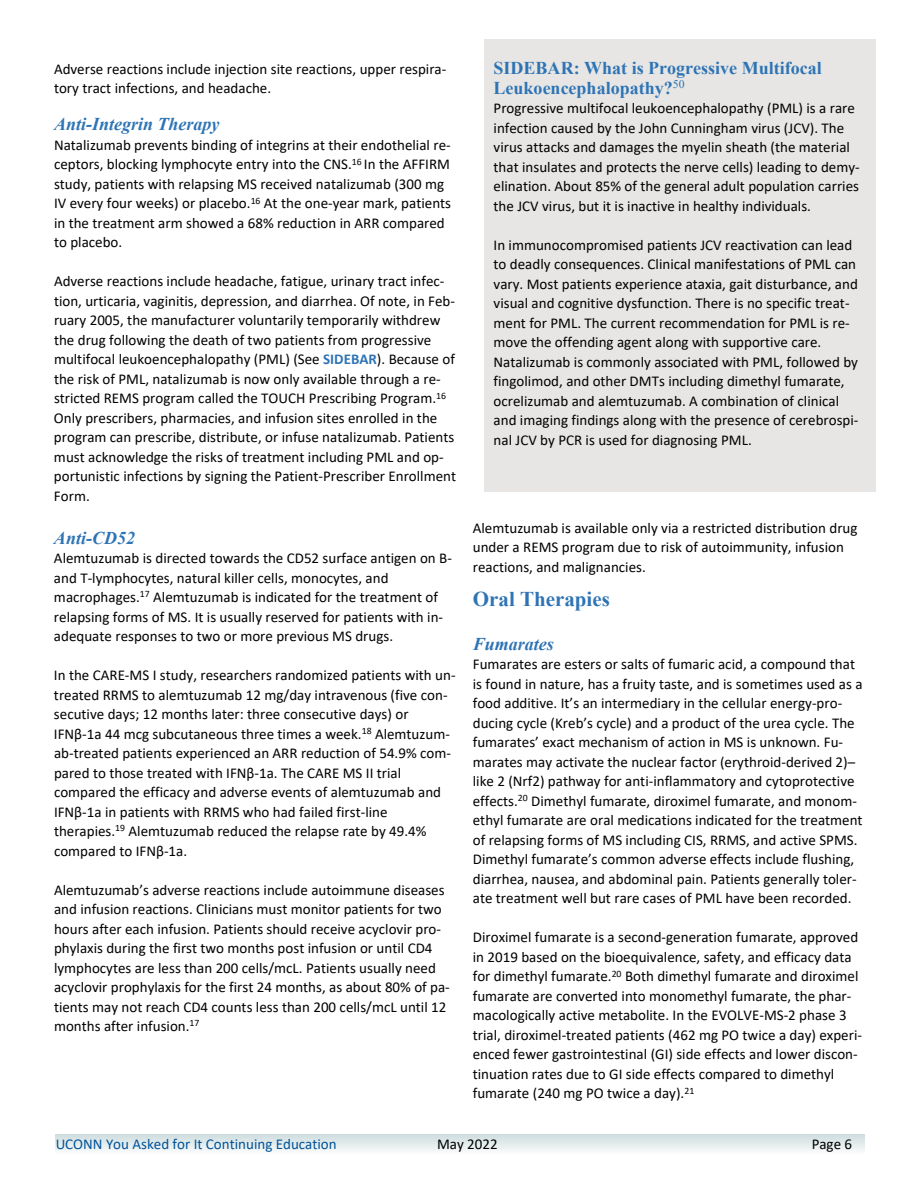
<style>
.page{position:relative;width:918px;height:1188px;background:#fff}
.page>*{position:absolute;margin:0;border:0;box-sizing:border-box;transform-origin:0 0}
.t1{font:700 21px "Times New Roman";color:#2e74b5}
.t2{font:700 18px/19.5px "Times New Roman";color:#2e74b5}
.t3{font:italic 700 18px "Times New Roman";color:#2e74b5}
.t4{font:15px/19.5px "Calibri";color:#000}
.t5{font:15px "Calibri";color:#005298}
.s1{font-weight:700;color:#2e74b5}
</style>
<div class="page">
<div style="left:484px;top:39px;width:391px;height:453px;background:#e7e6e4"></div>
<div style="left:56px;top:1134px;width:808px;height:20px;background:linear-gradient(to bottom,#cdddde,#f8fafa)"></div>
<p class="t4" style="left:54px;top:60px;width:394px">Adverse reactions include injection site reactions, upper respira&shy;tory tract infections, and headache.</p>
<p class="t3" style="left:54px;top:118px;width:167px">Anti-Integrin Therapy</p>
<p class="t4" style="left:54px;top:136px;width:399px">Natalizumab prevents binding of integrins at their endothelial re&shy;ceptors, blocking lymphocyte entry into the CNS.<sup>16</sup> In the AFFIRM study, patients with relapsing MS received natalizumab (300 mg IV every four weeks) or placebo.<sup>16</sup> At the one-year mark, patients in the treatment arm showed a 68% reduction in ARR compared to placebo.</p>
<p class="t4" style="left:54px;top:273px;width:404px">Adverse reactions include headache, fatigue, urinary tract infec&shy;tion, urticaria, vaginitis, depression, and diarrhea. Of note, in Feb&shy;ruary 2005, the manufacturer voluntarily temporarily withdrew the drug following the death of two patients from progressive multifocal leukoencephalopathy (PML) (See <span class="s1">SIDEBAR</span>). Because of the risk of PML, natalizumab is now only available through a re&shy;stricted REMS program called the TOUCH Prescribing Program.<sup>16<br></sup>Only prescribers, pharmacies, and infusion sites enrolled in the program can prescribe, distribute, or infuse natalizumab. Patients must acknowledge the risks of treatment including PML and op&shy;portunistic infections by signing the Patient-Prescriber Enrollment Form.</p>
<p class="t3" style="left:54px;top:531px;width:83px">Anti-CD52</p>
<p class="t4" style="left:54px;top:550px;width:400px">Alemtuzumab is directed towards the CD52 surface antigen on B&shy;and T-lymphocytes, natural killer cells, monocytes, and macrophages.<sup>17</sup> Alemtuzumab is indicated for the treatment of relapsing forms of MS. It is usually reserved for patients with in&shy;adequate responses to two or more previous MS drugs.</p>
<p class="t4" style="left:54px;top:667px;width:403px">In the CARE-MS I study, researchers randomized patients with un&shy;treated RRMS to alemtuzumab 12 mg/day intravenous (five con&shy;secutive days; 12 months later: three consecutive days) or IFNβ-1a 44 mcg subcutaneous three times a week.<sup>18</sup> Alemtuzum&shy;ab-treated patients experienced an ARR reduction of 54.9% com&shy;pared to those treated with IFNβ-1a. The CARE MS II trial compared the efficacy and adverse events of alemtuzumab and IFNβ-1a in patients with RRMS who had failed first-line therapies.<sup>19</sup> Alemtuzumab reduced the relapse rate by 49.4% compared to IFNβ-1a.</p>
<p class="t4" style="left:54px;top:881px;width:397px">Alemtuzumab’s adverse reactions include autoimmune diseases and infusion reactions. Clinicians must monitor patients for two hours after each infusion. Patients should receive acyclovir pro&shy;phylaxis during the first two months post infusion or until CD4 lymphocytes are less than 200 cells/mcL. Patients usually need acyclovir prophylaxis for the first 24 months, as about 80% of pa&shy;tients may not reach CD4 counts less than 200 cells/mcL until 12 months after infusion.<sup>17</sup></p>
<p class="t2" style="left:494px;top:60px;width:330px">SIDEBAR: What is Progressive Multifocal<br>Leukoencephalopathy?<sup>50</sup></p>
<p class="t4" style="left:494px;top:100px;width:368px">Progressive multifocal leukoencephalopathy (PML) is a rare infection caused by the John Cunningham virus (JCV). The virus attacks and damages the myelin sheath (the material that insulates and protects the nerve cells) leading to demy&shy;elination. About 85% of the general adult population carries the JCV virus, but it is inactive in healthy individuals.</p>
<p class="t4" style="left:494px;top:236px;width:366px">In immunocompromised patients JCV reactivation can lead to deadly consequences. Clinical manifestations of PML can vary. Most patients experience ataxia, gait disturbance, and visual and cognitive dysfunction. There is no specific treat&shy;ment for PML. The current recommendation for PML is re&shy;move the offending agent along with supportive care.<br>Natalizumab is commonly associated with PML, followed by fingolimod, and other DMTs including dimethyl fumarate, ocrelizumab and alemtuzumab. A combination of clinical and imaging findings along with the presence of cerebrospi&shy;nal JCV by PCR is used for diagnosing PML.</p>
<p class="t4" style="left:473px;top:519px;width:386px">Alemtuzumab is available only via a restricted distribution drug under a REMS program due to risk of autoimmunity, infusion reactions, and malignancies.</p>
<h1 class="t1" style="left:473px;top:592px;width:139px">Oral Therapies</h1>
<p class="t3" style="left:473px;top:638px;width:83px">Fumarates</p>
<p class="t4" style="left:473px;top:656px;width:391px">Fumarates are esters or salts of fumaric acid, a compound that is found in nature, has a fruity taste, and is sometimes used as a food additive. It’s an intermediary in the cellular energy-pro&shy;ducing cycle (Kreb’s cycle) and a product of the urea cycle. The fumarates’ exact mechanism of action in MS is unknown. Fu&shy;marates may activate the nuclear factor (erythroid-derived 2)– like 2 (Nrf2) pathway for anti-inflammatory and cytoprotective effects.<sup>20</sup> Dimethyl fumarate, diroximel fumarate, and monom&shy;ethyl fumarate are oral medications indicated for the treatment of relapsing forms of MS including CIS, RRMS, and active SPMS.<br>Dimethyl fumarate’s common adverse effects include flushing, diarrhea, nausea, and abdominal pain. Patients generally toler&shy;ate treatment well but rare cases of PML have been recorded.</p>
<p class="t4" style="left:473px;top:929px;width:391px">Diroximel fumarate is a second-generation fumarate, approved in 2019 based on the bioequivalence, safety, and efficacy data for dimethyl fumarate.<sup>20</sup> Both dimethyl fumarate and diroximel fumarate are converted into monomethyl fumarate, the phar&shy;macologically active metabolite. In the EVOLVE-MS-2 phase 3 trial, diroximel-treated patients (462 mg PO twice a day) experi&shy;enced fewer gastrointestinal (GI) side effects and lower discon&shy;tinuation rates due to GI side effects compared to dimethyl fumarate (240 mg PO twice a day).<sup>21</sup></p>
<p class="t5" style="left:56px;top:1138px;width:283px">UCONN You Asked for It Continuing Education</p>
<p class="t4" style="left:437px;top:1136px;width:62px">May 2022</p>
<p class="t4" style="left:812px;top:1136px;width:42px">Page 6</p>
</div>
